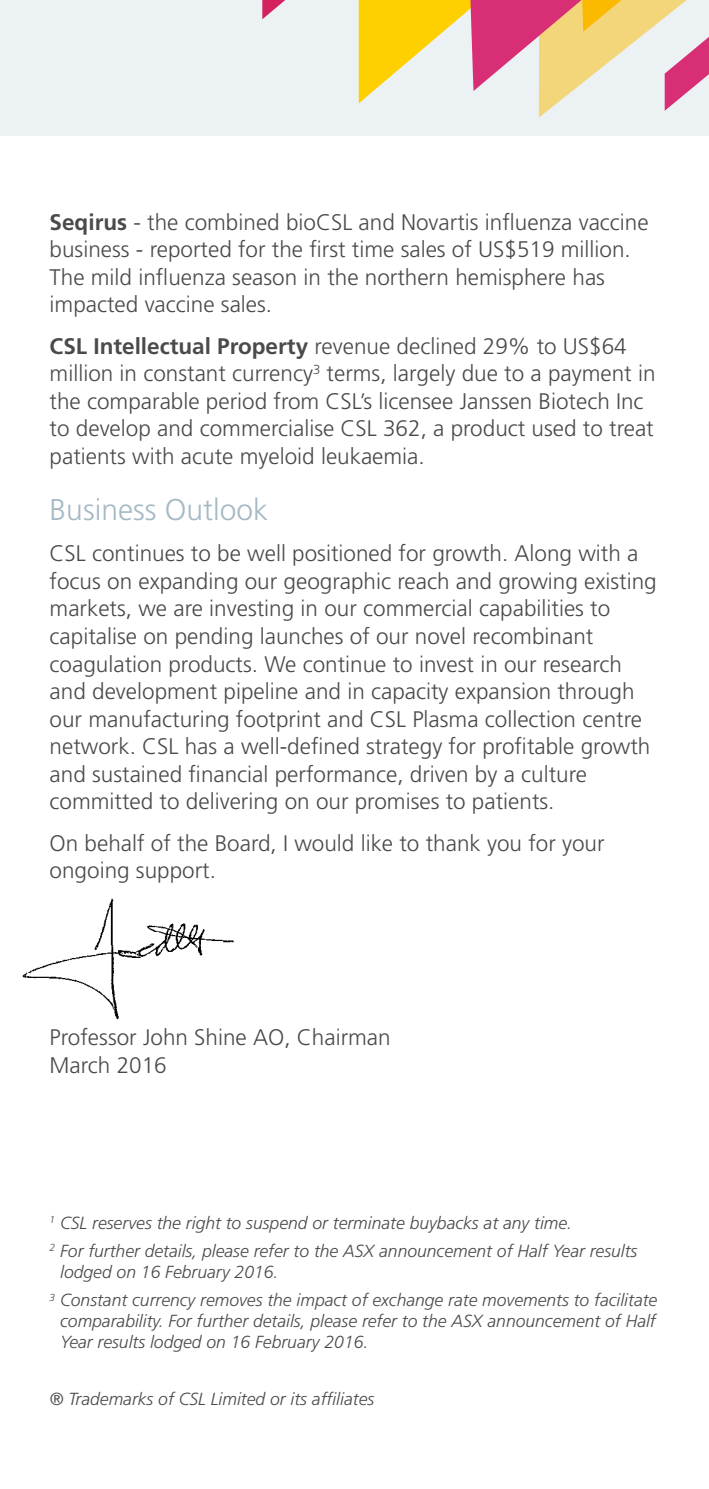
<style>
.page{position:relative;width:709px;height:1489px;background:#fff}
.page>*{position:absolute;margin:0;border:0;box-sizing:border-box;transform-origin:0 0}
.t1{font:300 30px "Frutiger LT Std";color:#a5b9c4}
.t2{font:300 22.5px/27.5px "Frutiger LT Std";color:#4a4a49}
.t3{font:italic 300 17.5px/28px "Frutiger LT Std";color:#4a4a49}
.s1{font-weight:700}
</style>
<div class="page">
<div style="left:0;top:0;width:709px;height:136px;background:#ecf1f4"></div>
<svg style="left:262px;top:0;width:23px;height:19px"></svg>
<svg style="left:359px;top:0;width:350px;height:118px"></svg>
<img style="left:22px;top:898px;width:212px;height:122px">
<p class="t2" style="left:50px;top:208px;width:600px"><span class="s1">Seqirus</span> - the combined bioCSL and Novartis influenza vaccine business - reported for the first time sales of US$519 million.<br>The mild influenza season in the northern hemisphere has impacted vaccine sales.</p>
<p class="t2" style="left:50px;top:332px;width:607px"><span class="s1">CSL Intellectual Property</span> revenue declined 29% to US$64 million in constant currency<sup>3</sup> terms, largely due to a payment in the comparable period from CSL’s licensee Janssen Biotech Inc to develop and commercialise CSL 362, a product used to treat patients with acute myeloid leukaemia.</p>
<h1 class="t1" style="left:50px;top:492px;width:220px">Business Outlook</h1>
<p class="t2" style="left:50px;top:540px;width:608px">CSL continues to be well positioned for growth. Along with a focus on expanding our geographic reach and growing existing markets, we are investing in our commercial capabilities to capitalise on pending launches of our novel recombinant coagulation products. We continue to invest in our research and development pipeline and in capacity expansion through our manufacturing footprint and CSL Plasma collection centre network. CSL has a well-defined strategy for profitable growth and sustained financial performance, driven by a culture committed to delivering on our promises to patients.</p>
<p class="t2" style="left:50px;top:829px;width:556px">On behalf of the Board, I would like to thank you for your ongoing support.</p>
<p class="t2" style="left:50px;top:1023px;width:342px">Professor John Shine AO, Chairman<br>March 2016</p>
<p class="t3" style="left:50px;top:1209px;width:589px"><sup>1</sup> CSL reserves the right to suspend or terminate buybacks at any time.<br><sup>2</sup> For further details, please refer to the ASX announcement of Half Year results</p>
<p class="t3" style="left:50px;top:1258px;width:609px;text-indent:11px">lodged on 16 February 2016.<br><sup>3</sup> Constant currency removes the impact of exchange rate movements to facilitate</p>
<p class="t3" style="left:60px;top:1310px;width:597px;line-height:21px">comparability. For further details, please refer to the ASX announcement of Half<br>Year results lodged on 16 February 2016.</p>
<p class="t3" style="left:50px;top:1384px;width:326px">® Trademarks of CSL Limited or its affiliates</p>
</div>
